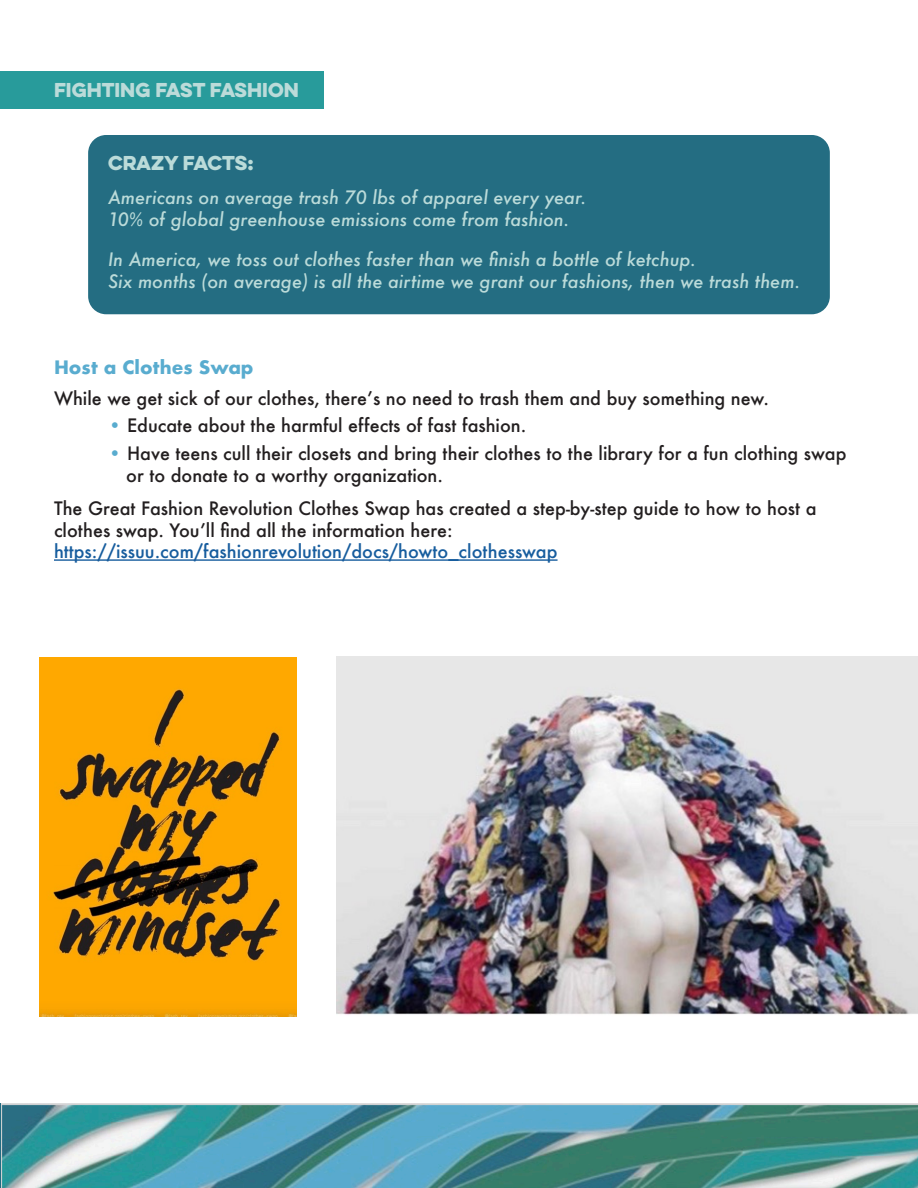
<style>
.page{position:relative;width:918px;height:1188px;background:#fff}
.page>*{position:absolute;margin:0;border:0;box-sizing:border-box;transform-origin:0 0}
.t1{font:500 18px/21.6px "Futura";color:#231f20}
.t2{font:italic 500 18px/21.6px "Futura";color:#bbdbd9}
.t3{font:18px "Eveleth Clean";color:#bbdbd9}
.s1{font-weight:700;color:#59accf}
.s2{color:#59accf}
.s3{color:#175d9e}
</style>
<div class="page">
<div style="left:88px;top:135px;width:742px;height:179px;background:#246d82;border-radius:18px"></div>
<div style="left:0;top:71px;width:324px;height:38px;background:#289b9b"></div>
<hr style="left:54px;top:559px;width:504px;height:2px;background:#175d9e">
<img style="left:1px;top:1104px;width:917px;height:84px">
<img style="left:337px;top:657px;width:581px;height:358px">
<img style="left:40px;top:657px;width:256px;height:359px">
<p class="t3" style="left:54px;top:76px;width:246px">FIGHTING FAST FASHION</p>
<p class="t3" style="left:108px;top:149px;width:147px">CRAZY FACTS:</p>
<p class="t2" style="left:108px;top:187px;width:480px">Americans on average trash 70 lbs of apparel every year.<br>10% of global greenhouse emissions come from fashion.</p>
<p class="t2" style="left:108px;top:248px;width:590px">In America, we toss out clothes faster than we finish a bottle of ketchup.</p>
<p class="t2" style="left:108px;top:270px;width:694px">Six months (on average) is all the airtime we grant our fashions, then we trash them.</p>
<p class="t1" style="left:54px;top:352px;width:717px;line-height:30.6px"><span class="s1">Host a Clothes Swap<br></span>While we get sick of our clothes, there’s no need to trash them and buy something new.</p>
<p class="t1" style="left:108px;top:415px;width:420px"><span class="s2">•</span> Educate about the harmful effects of fast fashion.</p>
<p class="t1" style="left:126px;top:442px;width:722px;text-indent:-18px"><span class="s2">•</span> Have teens cull their closets and bring their clothes to the library for a fun clothing swap or to donate to a worthy organization.</p>
<p class="t1" style="left:54px;top:497px;width:764px">The Great Fashion Revolution Clothes Swap has created a step-by-step guide to how to host a clothes swap. You’ll find all the information here: <span class="s3">https://issuu.com/fashionrevolution/docs/howto_clothesswap</span></p>
</div>
